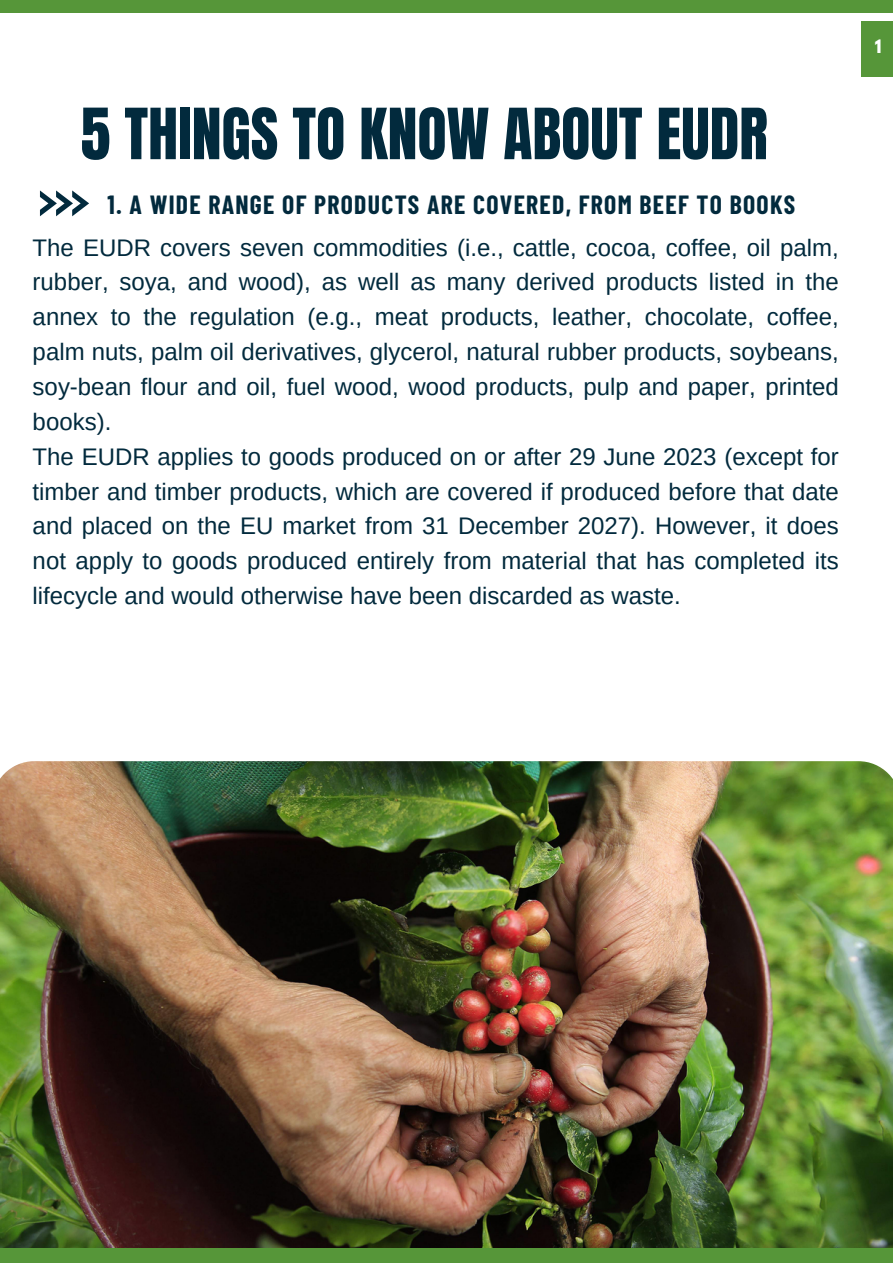
<style>
.page{position:relative;width:893px;height:1264px;background:#fff}
.page>*{position:absolute;margin:0;border:0;box-sizing:border-box;transform-origin:0 0}
.t1{font:60px "Anton";color:#022a3d}
.t2{font:700 25.65px "Barlow Condensed";letter-spacing:.05em;color:#022a3d}
.t3{font:24px/34.8px "Arimo";color:#022a3d;text-align:justify}
.t4{font:700 16.5px "League Spartan";color:#fff}
</style>
<div class="page">
<img style="left:0;top:761px;width:892px;height:487px">
<svg style="left:40px;top:190px;width:49px;height:26px"></svg>
<div style="left:0;top:0;width:892px;height:12px;background:#569639"></div>
<div style="left:0;top:1248px;width:892px;height:14px;background:#569639"></div>
<div style="left:861px;top:21px;width:31px;height:56px;background:#569639"></div>
<p class="t1" style="left:81px;top:91px;width:688px">5 THINGS TO KNOW ABOUT EUDR</p>
<p class="t2" style="left:108px;top:188px;width:689px">1. A WIDE RANGE OF PRODUCTS ARE COVERED, FROM BEEF TO BOOKS</p>
<p class="t3" style="left:33px;top:230px;width:807px">The EUDR covers seven commodities (i.e., cattle, cocoa, coffee, oil palm, rubber, soya, and wood), as well as many derived products listed in the annex to the regulation (e.g., meat products, leather, chocolate, coffee, palm nuts, palm oil derivatives, glycerol, natural rubber products, soybeans, soy-bean flour and oil, fuel wood, wood products, pulp and paper, printed books).</p>
<p class="t3" style="left:33px;top:439px;width:807px">The EUDR applies to goods produced on or after 29 June 2023 (except for timber and timber products, which are covered if produced before that date and placed on the EU market from 31 December 2027). However, it does not apply to goods produced entirely from material that has completed its lifecycle and would otherwise have been discarded as waste.</p>
<p class="t4" style="left:874px;top:38px;width:8px">1</p>
</div>
